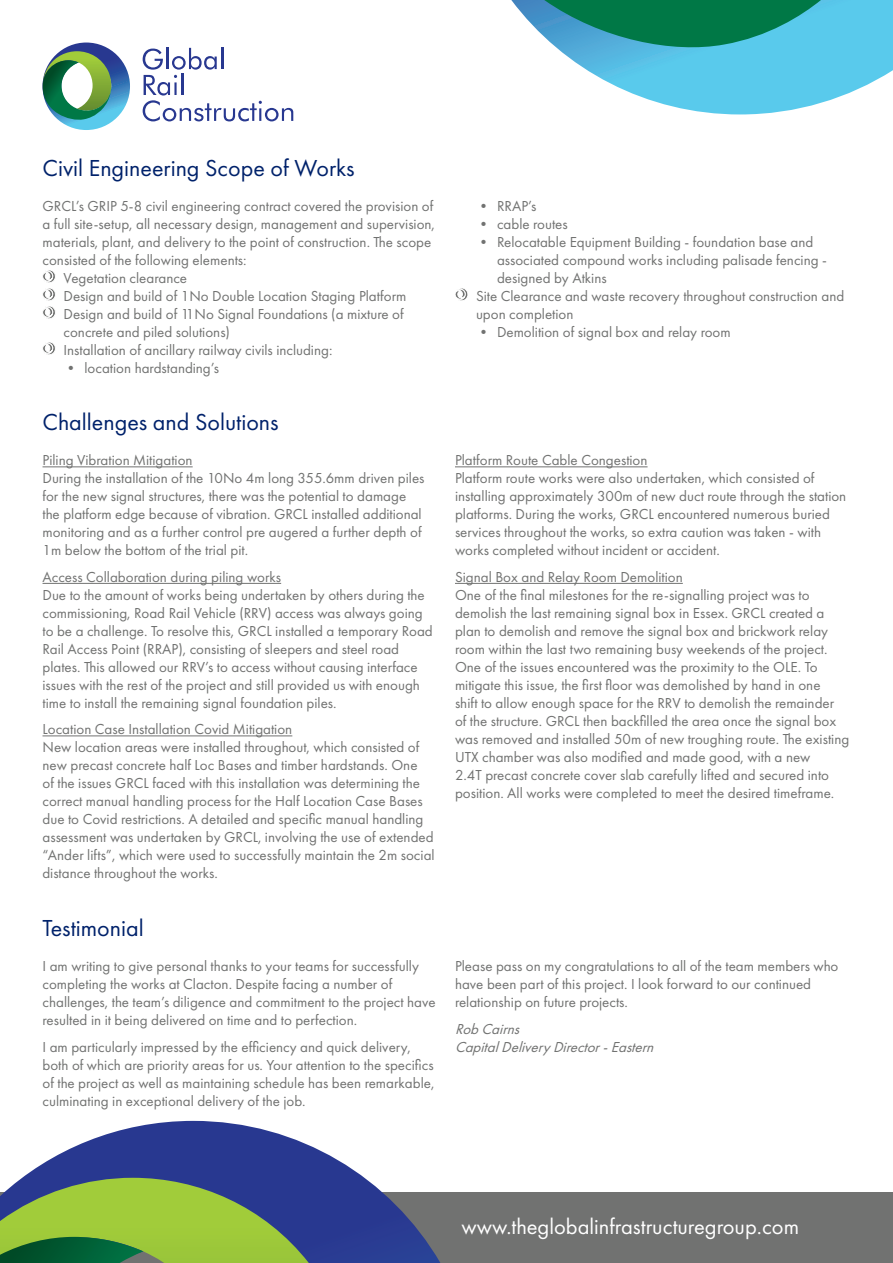
<style>
.page{position:relative;width:893px;height:1263px;background:#fff}
.page>*{position:absolute;margin:0;border:0;box-sizing:border-box;transform-origin:0 0}
.t1{font:24px "Futura PT";color:#00226b}
.t2{font:22.5px "Futura PT";color:#fff}
.t3{font:15px/18px "Futura PT";color:#717271}
.t4{font:italic 15px "Futura PT";color:#717271}
</style>
<div class="page">
<div style="left:0;top:1193px;width:893px;height:70px;background:#717271"></div>
<svg style="left:22px;top:1121px;width:418px;height:142px"></svg>
<svg style="left:0;top:1178px;width:309px;height:85px"></svg>
<svg style="left:511px;top:0;width:382px;height:114px"></svg>
<svg style="left:43px;top:270px;width:12px;height:49px"></svg>
<svg style="left:43px;top:342px;width:12px;height:13px"></svg>
<svg style="left:455px;top:288px;width:13px;height:13px"></svg>
<svg style="left:143px;top:48px;width:150px;height:73px"></svg>
<svg style="left:43px;top:43px;width:87px;height:87px"></svg>
<hr style="left:43px;top:466px;width:150px;height:1px;background:#717271">
<hr style="left:43px;top:583px;width:238px;height:1px;background:#717271">
<hr style="left:43px;top:735px;width:249px;height:1px;background:#717271">
<hr style="left:455px;top:466px;width:193px;height:1px;background:#717271">
<hr style="left:455px;top:583px;width:228px;height:1px;background:#717271">
<p class="t1" style="left:43px;top:154px;width:314px">Civil Engineering Scope of Works</p>
<p class="t3" style="left:43px;top:197px;width:394px">GRCL’s GRIP 5-8 civil engineering contract covered the provision of a full site-setup, all necessary design, management and supervision, materials, plant, and delivery to the point of construction. The scope consisted of the following elements:</p>
<p class="t3" style="left:64px;top:269px;width:125px">Vegetation clearance</p>
<p class="t3" style="left:64px;top:287px;width:344px">Design and build of 1No Double Location Staging Platform</p>
<p class="t3" style="left:64px;top:305px;width:342px">Design and build of 11No Signal Foundations (a mixture of concrete and piled solutions)</p>
<p class="t3" style="left:64px;top:341px;width:270px">Installation of ancillary railway civils including:</p>
<p class="t3" style="left:64px;top:359px;width:157px">• location hardstanding’s</p>
<p class="t1" style="left:43px;top:408px;width:238px">Challenges and Solutions</p>
<p class="t3" style="left:43px;top:451px;width:152px">Piling Vibration Mitigation</p>
<p class="t3" style="left:43px;top:469px;width:383px">During the installation of the 10No 4m long 355.6mm driven piles for the new signal structures, there was the potential to damage the platform edge because of vibration. GRCL installed additional monitoring and as a further control pre augered a further depth of 1m below the bottom of the trial pit.</p>
<p class="t3" style="left:43px;top:568px;width:240px">Access Collaboration during piling works</p>
<p class="t3" style="left:43px;top:586px;width:392px">Due to the amount of works being undertaken by others during the commissioning, Road Rail Vehicle (RRV) access was always going to be a challenge. To resolve this, GRCL installed a temporary Road Rail Access Point (RRAP), consisting of sleepers and steel road plates. This allowed our RRV’s to access without causing interface issues with the rest of the project and still provided us with enough time to install the remaining signal foundation piles.</p>
<p class="t3" style="left:43px;top:720px;width:251px">Location Case Installation Covid Mitigation</p>
<p class="t3" style="left:43px;top:738px;width:394px">New location areas were installed throughout, which consisted of new precast concrete half Loc Bases and timber hardstands. One<br>of the issues GRCL faced with this installation was determining the correct manual handling process for the Half Location Case Bases due to Covid restrictions. A detailed and specific manual handling assessment was undertaken by GRCL, involving the use of extended “Ander lifts”, which were used to successfully maintain the 2m social distance throughout the works.</p>
<p class="t1" style="left:43px;top:914px;width:103px">Testimonial</p>
<p class="t3" style="left:43px;top:957px;width:395px">I am writing to give personal thanks to your teams for successfully completing the works at Clacton. Despite facing a number of challenges, the team’s diligence and commitment to the project have resulted in it being delivered on time and to perfection.</p>
<p class="t3" style="left:43px;top:1038px;width:393px">I am particularly impressed by the efficiency and quick delivery, both of which are priority areas for us. Your attention to the specifics of the project as well as maintaining schedule has been remarkable, culminating in exceptional delivery of the job.</p>
<p class="t3" style="left:476px;top:197px;width:62px">• RRAP’s</p>
<p class="t3" style="left:476px;top:215px;width:93px">• cable routes</p>
<p class="t3" style="left:497px;top:233px;width:331px;text-indent:-21px">• Relocatable Equipment Building - foundation base and associated compound works including palisade fencing - designed by Atkins</p>
<p class="t3" style="left:476px;top:287px;width:370px">Site Clearance and waste recovery throughout construction and upon completion</p>
<p class="t3" style="left:476px;top:323px;width:256px">• Demolition of signal box and relay room</p>
<p class="t3" style="left:455px;top:451px;width:194px">Platform Route Cable Congestion</p>
<p class="t3" style="left:455px;top:469px;width:393px">Platform route works were also undertaken, which consisted of installing approximately 300m of new duct route through the station platforms. During the works, GRCL encountered numerous buried services throughout the works, so extra caution was taken - with works completed without incident or accident.</p>
<p class="t3" style="left:455px;top:568px;width:229px">Signal Box and Relay Room Demolition</p>
<p class="t3" style="left:455px;top:586px;width:396px">One of the final milestones for the re-signalling project was to demolish the last remaining signal box in Essex. GRCL created a plan to demolish and remove the signal box and brickwork relay room within the last two remaining busy weekends of the project.<br>One of the issues encountered was the proximity to the OLE. To mitigate this issue, the first floor was demolished by hand in one<br>shift to allow enough space for the RRV to demolish the remainder of the structure. GRCL then backfilled the area once the signal box was removed and installed 50m of new troughing route. The existing UTX chamber was also modified and made good, with a new<br>2.4T precast concrete cover slab carefully lifted and secured into position. All works were completed to meet the desired timeframe.</p>
<p class="t3" style="left:455px;top:957px;width:385px">Please pass on my congratulations to all of the team members who have been part of this project. I look forward to our continued relationship on future projects.</p>
<p class="t4" style="left:455px;top:1020px;width:70px">RobCairns</p>
<p class="t4" style="left:455px;top:1038px;width:204px">CapitalDeliveryDirector-Eastern</p>
<p class="t2" style="left:461px;top:1213px;width:339px">www.theglobalinfrastructuregroup.com</p>
</div>
